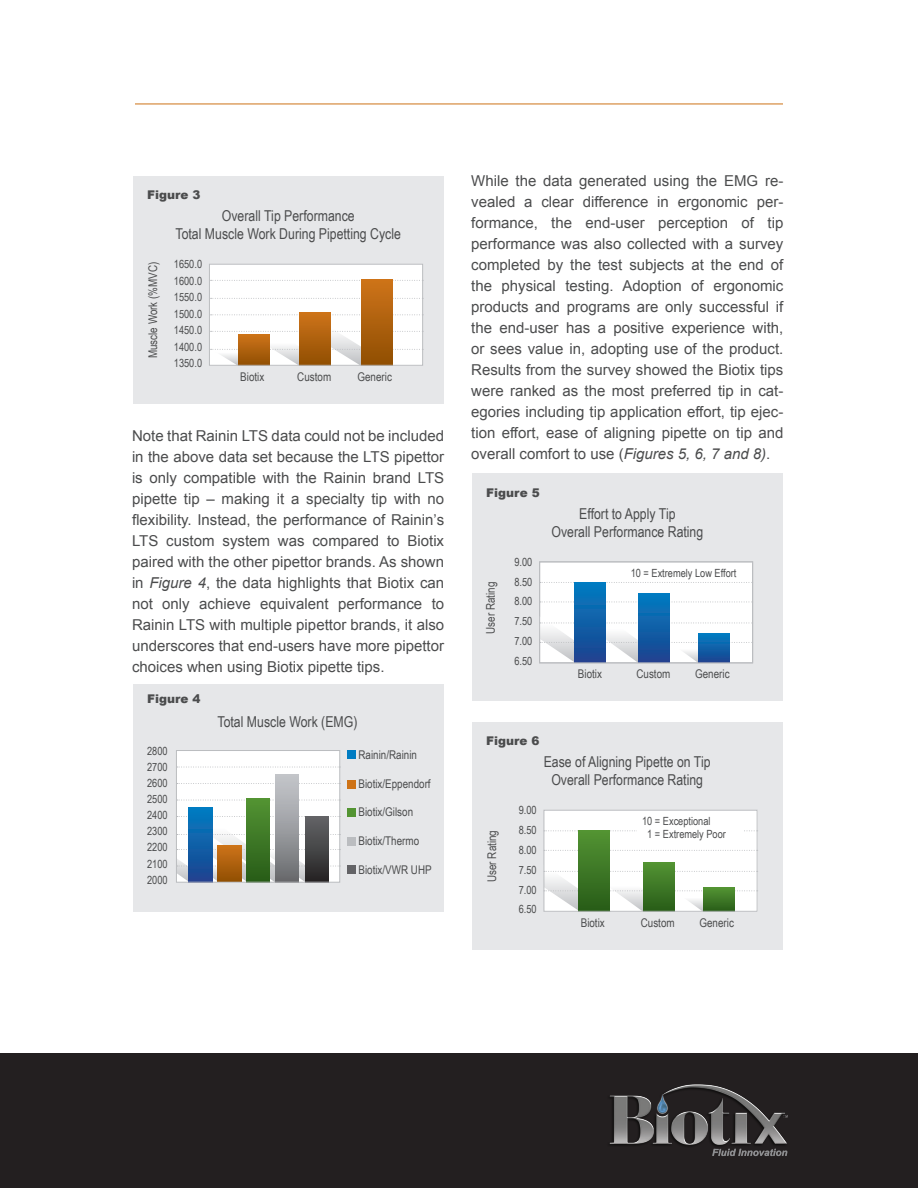
<style>
.page{position:relative;width:918px;height:1188px;background:#fff}
.page>*{position:absolute;margin:0;border:0;box-sizing:border-box;transform-origin:0 0}
.t1{font:15px/21px "Arial";color:#4b4c4d;text-align:justify}
.t2{font:15px "Arial Narrow";color:#4b4c4d}
.t3{font:12px "Arial Narrow";color:#4b4c4d}
.t4{font:900 12px "Arial";color:#4b4c4d}
.t5{font:11.25px "Arial Narrow";color:#4b4c4d}
.s1{font-style:italic}
</style>
<div class="page">
<div style="left:0;top:1053px;width:918px;height:135px;background:#231f20"></div>
<div style="left:133px;top:684px;width:310px;height:228px;background:#e6e7e9"></div>
<div style="left:176px;top:751px;width:164px;height:131px;background:#fff"></div>
<div style="left:347px;top:750px;width:8px;height:8px;background:#007cc2"></div>
<div style="left:347px;top:780px;width:8px;height:8px;background:#ce7317"></div>
<div style="left:347px;top:809px;width:8px;height:8px;background:#539432"></div>
<div style="left:347px;top:837px;width:8px;height:8px;background:#bbbdc0"></div>
<div style="left:347px;top:866px;width:8px;height:8px;background:#636366"></div>
<svg style="left:178px;top:800px;width:160px;height:1px"></svg>
<svg style="left:178px;top:816px;width:160px;height:1px"></svg>
<svg style="left:178px;top:827px;width:160px;height:54px"></svg>
<svg style="left:178px;top:783px;width:160px;height:1px"></svg>
<svg style="left:178px;top:767px;width:160px;height:1px"></svg>
<div style="left:189px;top:808px;width:23px;height:74px;background:linear-gradient(to bottom,#017dc1,#1e428f)"></div>
<svg style="left:218px;top:845px;width:23px;height:36px"></svg>
<div style="left:246px;top:799px;width:24px;height:83px;background:linear-gradient(to bottom,#539333,#285c18)"></div>
<div style="left:275px;top:774px;width:24px;height:108px;background:linear-gradient(to bottom,#c9cbd0,#6b6d70)"></div>
<div style="left:305px;top:816px;width:23px;height:66px;background:linear-gradient(to bottom,#646668,#262424)"></div>
<div style="left:176px;top:750px;width:164px;height:133px;border:1px solid #bbbdc0"></div>
<div style="left:133px;top:176px;width:310px;height:227px;background:#e6e7e9"></div>
<div style="left:209px;top:264px;width:214px;height:101px;background:#fff"></div>
<svg style="left:211px;top:280px;width:209px;height:1px"></svg>
<svg style="left:211px;top:298px;width:209px;height:1px"></svg>
<svg style="left:211px;top:314px;width:209px;height:1px"></svg>
<svg style="left:211px;top:328px;width:209px;height:36px"></svg>
<svg style="left:238px;top:334px;width:31px;height:30px"></svg>
<div style="left:300px;top:312px;width:31px;height:53px;background:linear-gradient(to bottom,#ce741a,#904e02)"></div>
<div style="left:361px;top:280px;width:31px;height:85px;background:linear-gradient(to bottom,#ce741a,#904e02)"></div>
<div style="left:209px;top:264px;width:214px;height:102px;border:1px solid #bbbdc0"></div>
<div style="left:472px;top:474px;width:311px;height:227px;background:#e6e7e9"></div>
<div style="left:539px;top:561px;width:214px;height:102px;background:#fff"></div>
<svg style="left:541px;top:582px;width:209px;height:1px"></svg>
<svg style="left:541px;top:602px;width:208px;height:1px"></svg>
<svg style="left:541px;top:616px;width:209px;height:45px"></svg>
<div style="left:574px;top:582px;width:31px;height:81px;background:linear-gradient(to bottom,#027dc2,#1e418e)"></div>
<div style="left:639px;top:593px;width:31px;height:70px;background:linear-gradient(to bottom,#017dc1,#1d428f)"></div>
<svg style="left:699px;top:633px;width:31px;height:28px"></svg>
<div style="left:539px;top:561px;width:214px;height:102px;border:1px solid #bbbdc0"></div>
<div style="left:472px;top:722px;width:310px;height:227px;background:#e6e7e9"></div>
<div style="left:544px;top:810px;width:213px;height:101px;background:#fff"></div>
<svg style="left:546px;top:830px;width:209px;height:1px"></svg>
<svg style="left:546px;top:850px;width:209px;height:1px"></svg>
<svg style="left:546px;top:865px;width:209px;height:45px"></svg>
<div style="left:579px;top:831px;width:31px;height:80px;background:linear-gradient(to bottom,#539333,#285c18)"></div>
<div style="left:643px;top:863px;width:31px;height:48px;background:linear-gradient(to bottom,#539333,#295e19)"></div>
<svg style="left:703px;top:888px;width:31px;height:22px"></svg>
<div style="left:544px;top:810px;width:214px;height:102px;border:1px solid #bbbdc0"></div>
<div style="left:637px;top:817px;width:106px;height:26px;background:#fff"></div>
<img style="left:609px;top:1084px;width:179px;height:73px">
<hr style="left:135px;top:104px;width:648px;height:1px;background:#ce7317">
<p class="t4" style="left:147px;top:186px;width:55px">Figure 3</p>
<p class="t3" style="left:144px;top:358px;width:98px;rotate:-90deg">Muscle Work (%MVC)</p>
<p class="t2" style="left:222px;top:205px;width:134px">Overall Tip Performance</p>
<p class="t2" style="left:176px;top:223px;width:227px">Total Muscle Work During Pipetting Cycle</p>
<p class="t5" style="left:174px;top:256px;width:30px">1650.0</p>
<p class="t5" style="left:174px;top:272px;width:30px">1600.0</p>
<p class="t5" style="left:174px;top:289px;width:30px">1550.0</p>
<p class="t5" style="left:174px;top:305px;width:30px">1500.0</p>
<p class="t5" style="left:174px;top:322px;width:30px">1450.0</p>
<p class="t5" style="left:174px;top:338px;width:30px">1400.0</p>
<p class="t5" style="left:174px;top:355px;width:30px">1350.0</p>
<p class="t3" style="left:240px;top:368px;width:26px">Biotix</p>
<p class="t3" style="left:297px;top:368px;width:35px">Custom</p>
<p class="t3" style="left:357px;top:368px;width:36px">Generic</p>
<p class="t1" style="left:132px;top:426px;width:314px">Note that Rainin LTS data could not be included in the above data set because the LTS pipettor is only compatible with the Rainin brand LTS pipette tip – making it a specialty tip with no flexibility. Instead, the performance of Rainin’s LTS custom system was compared to Biotix paired with the other pipettor brands. As shown in <span class="s1">Figure 4</span>, the data highlights that Biotix can not only achieve equivalent performance to Rainin LTS with multiple pipettor brands, it also underscores that end-users have more pipettor choices when using Biotix pipette tips.</p>
<p class="t4" style="left:147px;top:690px;width:55px">Figure 4</p>
<p class="t5" style="left:147px;top:742px;width:22px">2800</p>
<p class="t5" style="left:147px;top:759px;width:22px">2700</p>
<p class="t5" style="left:147px;top:775px;width:22px">2600</p>
<p class="t5" style="left:147px;top:791px;width:22px">2500</p>
<p class="t5" style="left:147px;top:807px;width:22px">2400</p>
<p class="t5" style="left:147px;top:823px;width:22px">2300</p>
<p class="t5" style="left:147px;top:839px;width:22px">2200</p>
<p class="t5" style="left:147px;top:855px;width:22px">2100</p>
<p class="t5" style="left:147px;top:871px;width:22px">2000</p>
<p class="t2" style="left:218px;top:711px;width:141px">Total Muscle Work (EMG)</p>
<p class="t3" style="left:358px;top:746px;width:60px">Rainin/Rainin</p>
<p class="t3" style="left:358px;top:775px;width:74px">Biotix/Eppendorf</p>
<p class="t3" style="left:358px;top:803px;width:56px">Biotix/Gilson</p>
<p class="t3" style="left:358px;top:832px;width:62px">Biotix/Thermo</p>
<p class="t3" style="left:358px;top:861px;width:75px">Biotix/VWR UHP</p>
<p class="t1" style="left:471px;top:171px;width:314px">While the data generated using the EMG re&shy;vealed a clear difference in ergonomic per&shy;formance, the end-user perception of tip performance was also collected with a survey completed by the test subjects at the end of the physical testing. Adoption of ergonomic products and programs are only successful if the end-user has a positive experience with, or sees value in, adopting use of the product.<br>Results from the survey showed the Biotix tips were ranked as the most preferred tip in cat&shy;egories including tip application effort, tip ejec&shy;tion effort, ease of aligning pipette on tip and overall comfort to use (<span class="s1">Figures 5, 6, 7 and 8)</span>.</p>
<p class="t4" style="left:486px;top:484px;width:55px">Figure 5</p>
<p class="t3" style="left:482px;top:634px;width:53px;rotate:-90deg">User Rating</p>
<p class="t5" style="left:514px;top:553px;width:19px">9.00</p>
<p class="t5" style="left:514px;top:573px;width:19px">8.50</p>
<p class="t5" style="left:514px;top:593px;width:19px">8.00</p>
<p class="t5" style="left:514px;top:613px;width:19px">7.50</p>
<p class="t5" style="left:514px;top:633px;width:19px">7.00</p>
<p class="t5" style="left:514px;top:653px;width:19px">6.50</p>
<p class="t2" style="left:579px;top:503px;width:98px">Effort to Apply Tip</p>
<p class="t2" style="left:552px;top:521px;width:153px">Overall Performance Rating</p>
<p class="t5" style="left:631px;top:564px;width:107px">10 = Extremely Low Effort</p>
<p class="t3" style="left:578px;top:665px;width:26px">Biotix</p>
<p class="t3" style="left:637px;top:665px;width:35px">Custom</p>
<p class="t3" style="left:695px;top:665px;width:36px">Generic</p>
<p class="t4" style="left:486px;top:732px;width:55px">Figure 6</p>
<p class="t3" style="left:483px;top:882px;width:53px;rotate:-90deg">User Rating</p>
<p class="t5" style="left:519px;top:802px;width:19px">9.00</p>
<p class="t5" style="left:519px;top:822px;width:19px">8.50</p>
<p class="t5" style="left:519px;top:842px;width:19px">8.00</p>
<p class="t5" style="left:519px;top:861px;width:19px">7.50</p>
<p class="t5" style="left:519px;top:881px;width:19px">7.00</p>
<p class="t5" style="left:519px;top:901px;width:19px">6.50</p>
<p class="t2" style="left:544px;top:751px;width:169px">Ease of Aligning Pipette on Tip</p>
<p class="t2" style="left:551px;top:769px;width:153px">Overall Performance Rating</p>
<p class="t5" style="left:642px;top:813px;width:70px">10 = Exceptional</p>
<p class="t5" style="left:647px;top:826px;width:80px">1 = Extremely Poor</p>
<p class="t3" style="left:581px;top:914px;width:26px">Biotix</p>
<p class="t3" style="left:641px;top:914px;width:35px">Custom</p>
<p class="t3" style="left:699px;top:914px;width:36px">Generic</p>
</div>
